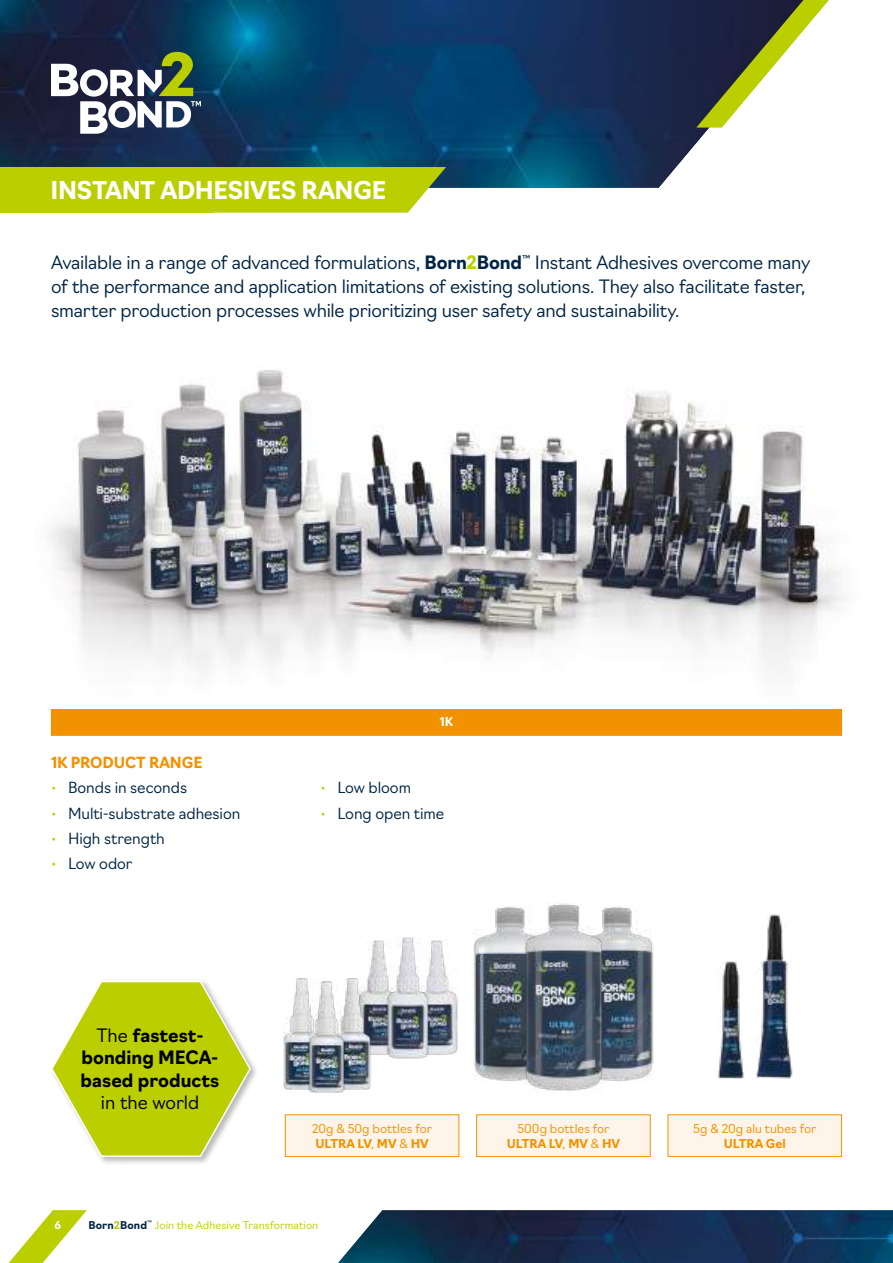
<style>
.page{position:relative;width:893px;height:1263px;background:#fff}
.page>*{position:absolute;margin:0;border:0;box-sizing:border-box;transform-origin:0 0}
.t1{font:700 24px "Navigo";letter-spacing:-.015em;color:#fff}
.t2{font:300 18px/24px "Navigo";letter-spacing:-.015em;color:#002544}
.t3{font:700 18px/22.5px "Navigo";color:#000;text-align:center}
.t4{font:300 18px "Navigo";letter-spacing:-.005em;color:#000}
.t5{font:300 15px "Navigo";letter-spacing:-.005em;color:#002544}
.t6{font:700 15px "Navigo";letter-spacing:-.005em;color:#f39200}
.t7{font:300 12px/15px "Navigo";letter-spacing:.005em;color:#f39200}
.t8{font:700 12px "Navigo";letter-spacing:.01em;color:#f39200}
.t9{font:700 12px "Navigo";color:#fff}
.t10{font:300 10.5px "Navigo";letter-spacing:.01em;color:#bbce00}
.t11{font:700 10.5px "Navigo";color:#fff}
.s1{font-weight:700}
.s2{font-weight:700;color:#bbce00}
.s3{color:#bbce00}
.s4{font-weight:300}
.s5{font-weight:700;color:#002544}
</style>
<div class="page">
<img style="left:338px;top:1210px;width:555px;height:53px">
<img style="left:0;top:0;width:709px;height:188px">
<svg style="left:696px;top:0;width:133px;height:128px"></svg>
<svg style="left:213px;top:167px;width:233px;height:46px;background:#bcce14"></svg>
<div style="left:0;top:167px;width:213px;height:46px;background:#bbce00"></div>
<div style="left:51px;top:709px;width:791px;height:26px;background:#f39200"></div>
<div style="left:51px;top:708px;width:791px;height:28px;border:1px solid #f39200"></div>
<div style="left:49px;top:978px;width:210px;height:187px;background:#000;opacity:.28"></div>
<svg style="left:50px;top:979px;width:202px;height:179px"></svg>
<div style="left:285px;top:1115px;width:174px;height:41px;background:#fef4e9"></div>
<div style="left:285px;top:1114px;width:174px;height:43px;border:1px solid #f39200"></div>
<div style="left:477px;top:1115px;width:173px;height:41px;background:#fef4e9"></div>
<div style="left:476px;top:1114px;width:175px;height:43px;border:1px solid #f39200"></div>
<div style="left:668px;top:1115px;width:174px;height:41px;background:#fef4e9"></div>
<div style="left:668px;top:1114px;width:174px;height:43px;border:1px solid #f39200"></div>
<img style="left:50px;top:370px;width:794px;height:301px">
<img style="left:717px;top:961px;width:27px;height:118px">
<img style="left:756px;top:914px;width:37px;height:165px">
<img style="left:604px;top:906px;width:50px;height:175px">
<img style="left:473px;top:906px;width:51px;height:175px">
<img style="left:524px;top:903px;width:80px;height:188px">
<svg style="left:51px;top:52px;width:150px;height:82px"></svg>
<img style="left:367px;top:940px;width:19px;height:114px">
<img style="left:429px;top:940px;width:29px;height:114px">
<img style="left:386px;top:937px;width:43px;height:121px">
<img style="left:283px;top:978px;width:26px;height:112px">
<img style="left:345px;top:978px;width:26px;height:112px">
<img style="left:309px;top:981px;width:36px;height:112px">
<svg style="left:8px;top:1210px;width:79px;height:53px"></svg>
<h1 class="t1" style="left:51px;top:171px;width:337px">INSTANT ADHESIVES RANGE</h1>
<p class="t2" style="left:51px;top:249px;width:761px">Available in a range of advanced formulations, <span class="s1">Born</span><span class="s2">2</span><span class="s1">Bond</span><sup>™</sup> Instant Adhesives overcome many of the performance and application limitations of existing solutions. They also facilitate faster, smarter production processes while prioritizing user safety and sustainability.</p>
<p class="t6" style="left:51px;top:751px;width:153px">1K PRODUCT RANGE</p>
<p class="t5" style="left:51px;top:776px;width:138px"><span class="s3">•</span> Bonds in seconds</p>
<p class="t5" style="left:51px;top:801px;width:191px"><span class="s3">•</span> Multi-substrate adhesion</p>
<p class="t5" style="left:51px;top:826px;width:115px"><span class="s3">•</span> High strength</p>
<p class="t5" style="left:51px;top:852px;width:83px"><span class="s3">•</span> Low odor</p>
<p class="t3" style="left:81px;top:1022px;width:140px"><span class="s4">The</span> fastest&shy;bonding MECA&shy;based products</p>
<p class="t4" style="left:101px;top:1088px;width:100px">in the world</p>
<p class="t9" style="left:440px;top:713px;width:15px">1K</p>
<p class="t5" style="left:320px;top:776px;width:92px"><span class="s3">•</span> Low bloom</p>
<p class="t5" style="left:320px;top:801px;width:125px"><span class="s3">•</span> Long open time</p>
<p class="t7" style="left:312px;top:1120px;width:122px">20g &amp; 50g bottles for<br><span class="s1">ULTRA LV</span>, <span class="s1">MV</span> &amp; <span class="s1">HV</span></p>
<p class="t7" style="left:507px;top:1120px;width:115px;text-align:center">500g bottles for<br><span class="s1">ULTRA LV</span>, <span class="s1">MV</span> &amp; <span class="s1">HV</span></p>
<p class="t7" style="left:693px;top:1120px;width:125px">5g &amp; 20g alu tubes for</p>
<p class="t8" style="left:724px;top:1134px;width:64px">ULTRA Gel</p>
<p class="t11" style="left:54px;top:1217px;width:8px">6</p>
<p class="t10" style="left:88px;top:1217px;width:231px"><span class="s5">Born</span><span class="s1">2</span><span class="s5">Bond</span><sup>™</sup> Join the Adhesive Transformation</p>
</div>
